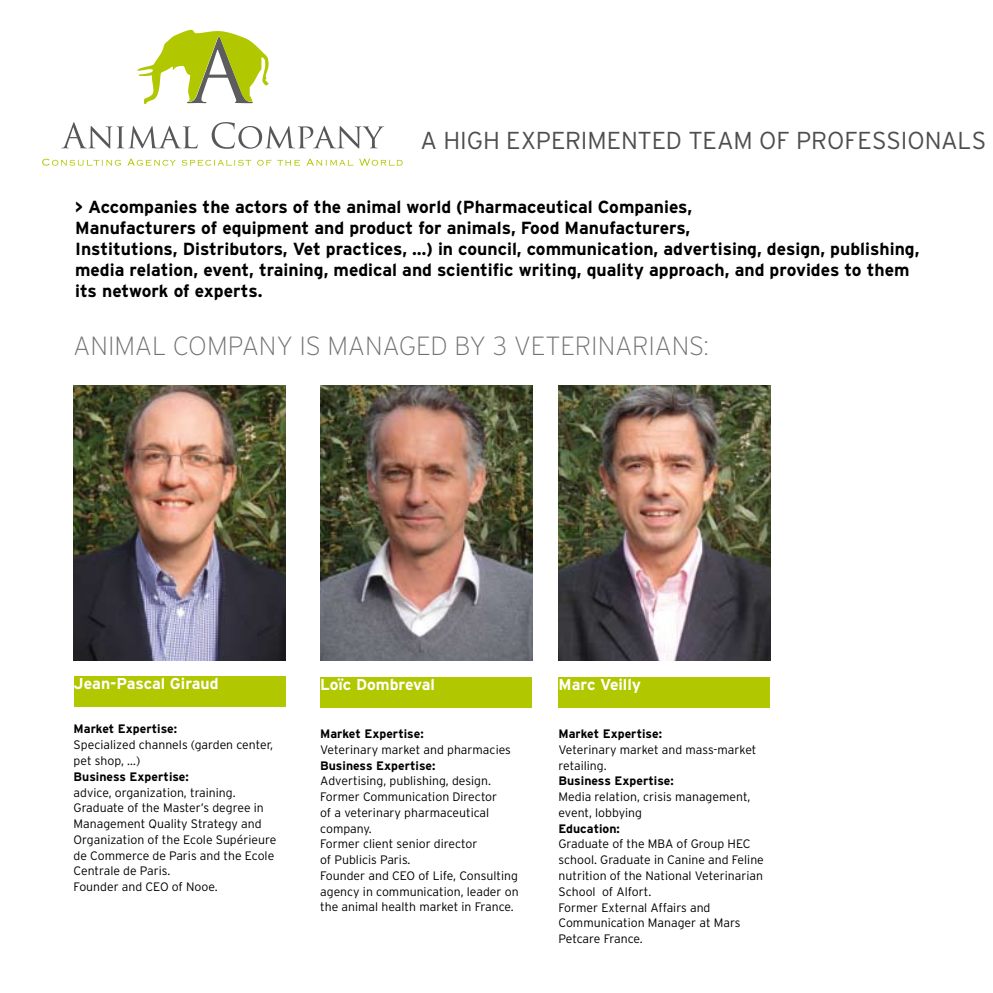
<style>
.page{position:relative;width:993px;height:993px;background:#fff}
.page>*{position:absolute;margin:0;border:0;box-sizing:border-box;transform-origin:0 0}
.t1{font:200 26.25px "Interstate";letter-spacing:-.01em;color:#707173}
.t2{font:300 24.5px "Interstate";letter-spacing:-.005em;color:#4e4e50}
.t3{font:700 17.5px/21px "Interstate";color:#000}
.t4{font:700 15.75px "Interstate";color:#fff}
.t5{font:300 12.25px/15.8px "Interstate";color:#000}
.t6{font:700 12.25px "Interstate";color:#000}
</style>
<div class="page">
<div style="left:320px;top:677px;width:212px;height:30px;background:#b1c800"></div>
<div style="left:558px;top:677px;width:212px;height:31px;background:#b1c800"></div>
<div style="left:74px;top:676px;width:211px;height:30px;background:#b1c800"></div>
<img style="left:320px;top:385px;width:212px;height:275px">
<img style="left:558px;top:385px;width:212px;height:275px">
<img style="left:74px;top:385px;width:212px;height:275px">
<svg style="left:61px;top:122px;width:136px;height:26px"></svg>
<svg style="left:211px;top:122px;width:173px;height:27px"></svg>
<svg style="left:42px;top:159px;width:79px;height:7px"></svg>
<svg style="left:127px;top:159px;width:49px;height:7px"></svg>
<svg style="left:182px;top:159px;width:69px;height:7px"></svg>
<svg style="left:257px;top:159px;width:14px;height:6px"></svg>
<svg style="left:277px;top:159px;width:23px;height:7px"></svg>
<svg style="left:306px;top:159px;width:47px;height:7px"></svg>
<svg style="left:359px;top:159px;width:43px;height:7px"></svg>
<svg style="left:137px;top:30px;width:131px;height:74px"></svg>
<h2 class="t2" style="left:420px;top:126px;width:184px">A high experimen</h2>
<h2 class="t2" style="left:637px;top:126px;width:82px">ted team</h2>
<h2 class="t2" style="left:758px;top:126px;width:83px">of profess</h2>
<h2 class="t2" style="left:900px;top:126px;width:23px">ionals</h2>
<p class="t3" style="left:75px;top:196px;width:845px">&gt; Accompanies the actors of the animal world (Pharmaceutical Companies,<br>Manufacturers of equipment and product for animals, Food Manufacturers,<br>Institutions, Distributors, Vet practices, …) in council, communication, advertising, design, publishing, media relation, event, training, medical and scientific writing, quality approach, and provides to them its network of experts.</p>
<h1 class="t1" style="left:73px;top:332px;width:637px">ANIMAL COMPANY IS MANAGED BY 3 VETERINARIANS:</h1>
<p class="t4" style="left:74px;top:674px;width:146px">Jean-Pascal Giraud</p>
<p class="t4" style="left:320px;top:675px;width:116px">Loïc Dombreval</p>
<p class="t4" style="left:558px;top:675px;width:84px">Marc Veilly</p>
<p class="t6" style="left:74px;top:722px;width:105px">Market Expertise:</p>
<p class="t5" style="left:74px;top:736px;width:201px">Specialized channels (garden center, pet shop, …)</p>
<p class="t6" style="left:74px;top:769px;width:117px">Business Expertise:</p>
<p class="t5" style="left:74px;top:784px;width:204px">advice, organization, training.<br>Graduate of the Master’s degree in<br>Management Quality Strategy and<br>Organization of the Ecole Supérieure de Commerce de Paris and the Ecole<br>Centrale de Paris.<br>Founder and CEO of Nooe.</p>
<p class="t6" style="left:320px;top:726px;width:105px">Market Expertise:</p>
<p class="t5" style="left:320px;top:741px;width:192px">Veterinary market and pharmacies</p>
<p class="t6" style="left:320px;top:758px;width:117px">Business Expertise:</p>
<p class="t5" style="left:320px;top:772px;width:200px">Advertising, publishing, design.<br>Former Communication Director<br>of a veterinary pharmaceutical company.<br>Former client senior director<br>of Publicis Paris.<br>Founder and CEO of Life, Consulting agency in communication, leader on the animal health market in France.</p>
<p class="t6" style="left:558px;top:726px;width:105px">Market Expertise:</p>
<p class="t5" style="left:558px;top:741px;width:199px">Veterinary market and mass-market retailing.</p>
<p class="t6" style="left:558px;top:774px;width:117px">Business Expertise:</p>
<p class="t5" style="left:558px;top:788px;width:193px">Media relation, crisis management, event, lobbying</p>
<p class="t6" style="left:558px;top:821px;width:63px">Education:</p>
<p class="t5" style="left:558px;top:835px;width:207px">Graduate of the MBA of Group HEC school. Graduate in Canine and Feline nutrition of the National Veterinarian<br>School of Alfort.<br>Former External Affairs and<br>Communication Manager at Mars<br>Petcare France.</p>
</div>
